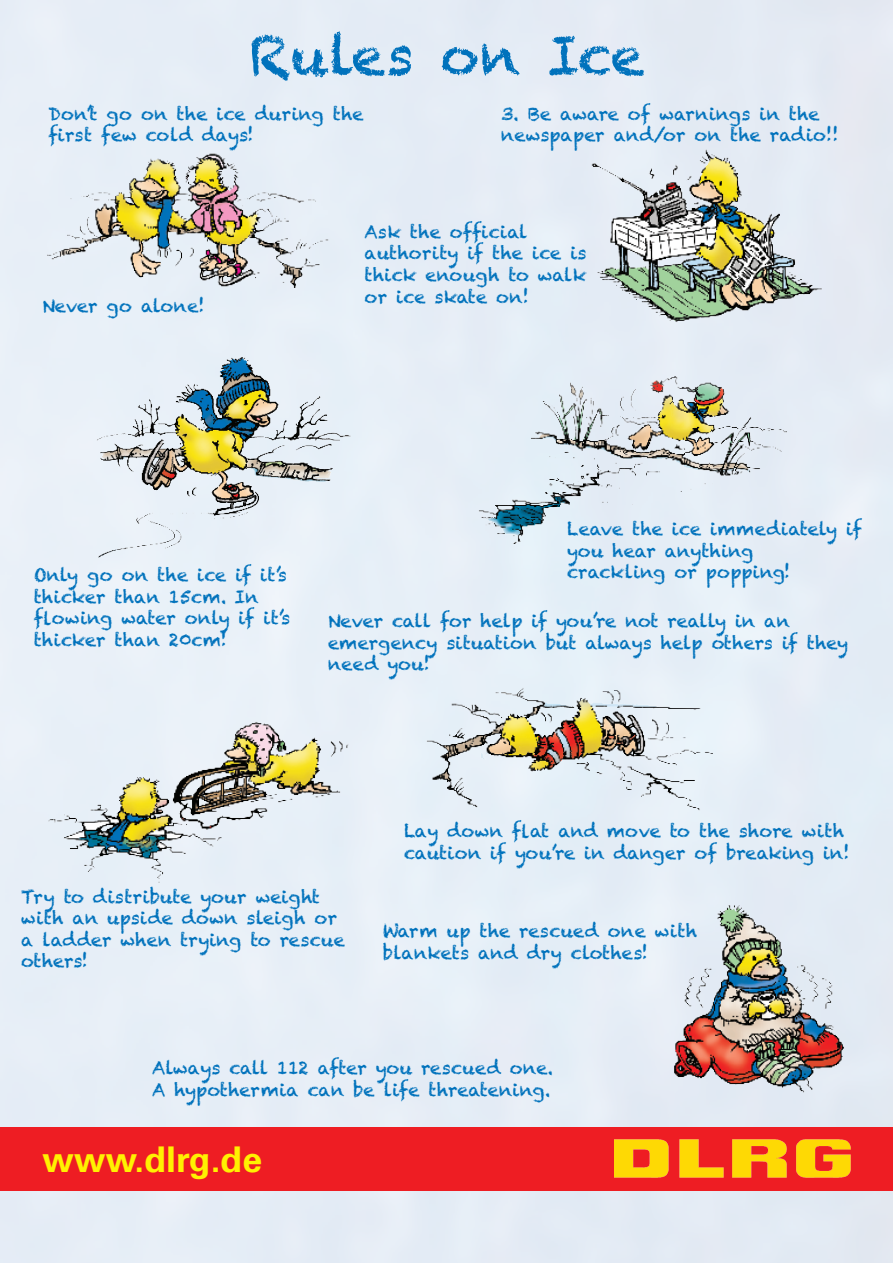
<style>
.page{position:relative;width:893px;height:1263px;background:#e6eef6}
.page>*{position:absolute;margin:0;border:0;box-sizing:border-box;transform-origin:0 0}
.t1{font:54px "Chalkduster";color:#0072bc}
.t2{font:700 35.55px "DLRG Univers";color:#fff101}
.t3{font:18px/21.6px "Chalkduster";color:#0072bc}
</style>
<div class="page">
<div style="left:0;top:1127px;width:893px;height:64px;background:#ee1d23"></div>
<img style="left:614px;top:1140px;width:236px;height:38px">
<img style="left:42px;top:146px;width:299px;height:142px">
<img style="left:580px;top:125px;width:256px;height:212px">
<img style="left:395px;top:645px;width:345px;height:190px">
<img style="left:458px;top:337px;width:378px;height:206px">
<img style="left:28px;top:719px;width:347px;height:200px">
<img style="left:647px;top:885px;width:230px;height:230px">
<img style="left:72px;top:332px;width:303px;height:243px">
<h1 class="t1" style="left:249px;top:24px;width:397px">Rules on Ice</h1>
<p class="t3" style="left:49px;top:103px;width:316px">Don’t go on the ice during the first few cold days!</p>
<p class="t3" style="left:501px;top:103px;width:339px">3. Be aware of warnings in the newspaper and/or on the radio!!</p>
<p class="t3" style="left:43px;top:295px;width:164px">Never go alone!</p>
<p class="t3" style="left:365px;top:221px;width:223px">Ask the official authority if the ice is thick enough to walk or ice skate on!</p>
<p class="t3" style="left:34px;top:564px;width:258px">Only go on the ice if it’s thicker than 15cm. In flowing water only if it’s thicker than 20cm!</p>
<p class="t3" style="left:567px;top:518px;width:296px">Leave the ice immediately if you hear anything<br>crackling or popping!</p>
<p class="t3" style="left:328px;top:610px;width:521px">Never call for help if you’re not really in an emergency situation but always help others if they need you!</p>
<p class="t3" style="left:404px;top:820px;width:447px">Lay down flat and move to the shore with caution if you’re in danger of breaking in!</p>
<p class="t3" style="left:21px;top:885px;width:325px">Try to distribute your weight with an upside down sleigh or a ladder when trying to rescue others!</p>
<p class="t3" style="left:383px;top:920px;width:316px">Warm up the rescued one with blankets and dry clothes!</p>
<p class="t3" style="left:152px;top:1057px;width:402px">Always call 112 after you rescued one.<br>A hypothermia can be life threatening.</p>
<h2 class="t2" style="left:43px;top:1138px;width:221px">www.dlrg.de</h2>
</div>
